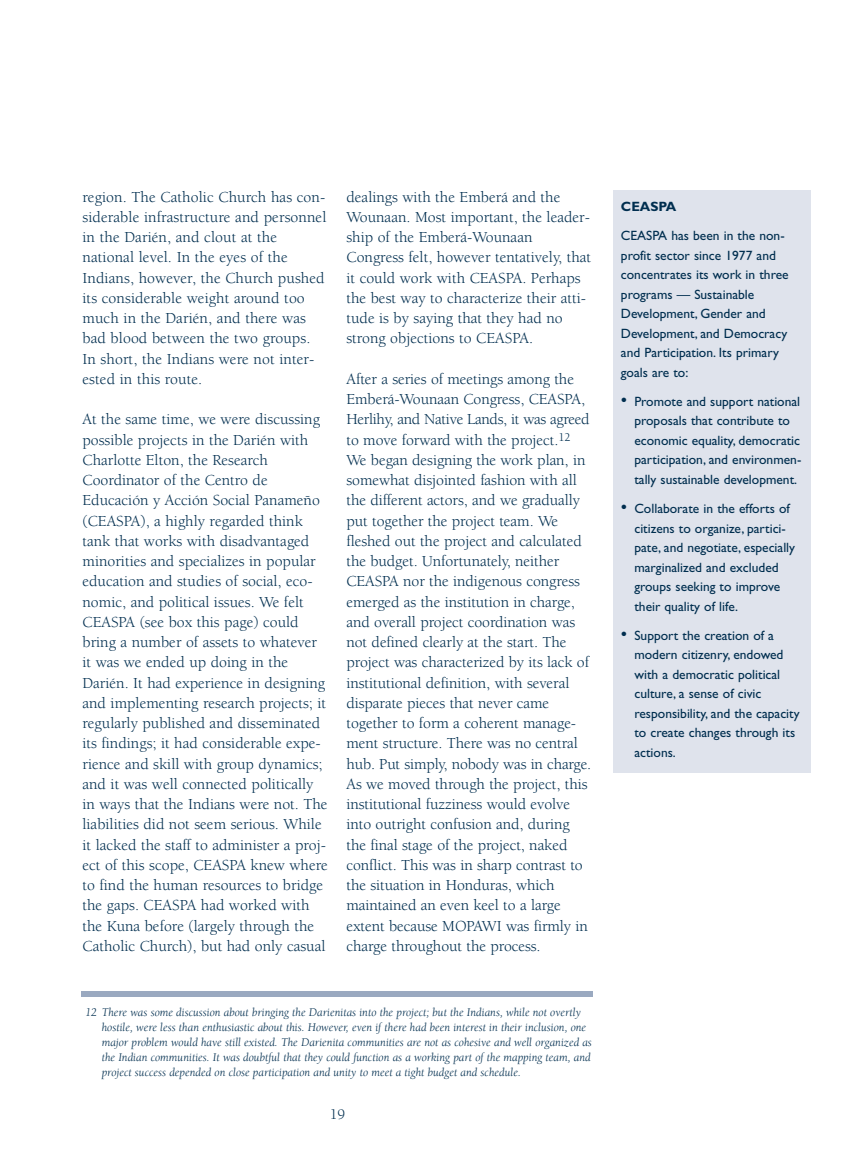
<style>
.page{position:relative;width:864px;height:1161px;background:#fff}
.page>*{position:absolute;margin:0;border:0;box-sizing:border-box;transform-origin:0 0}
.t1{font:15.75px/20.2px "Berkeley";color:#002e4f}
.t2{font:15px "Berkeley";color:#002e4f}
.t3{font:13.5px/19.5px "Gill Sans";color:#002e4f}
.t4{font:700 13.5px "Gill Sans";color:#002e4f}
.t5{font:italic 12px/15px "Berkeley";color:#002e4f}
.s1{font-size:18px}
</style>
<div class="page">
<div style="left:613px;top:190px;width:198px;height:583px;background:#dfe3ec"></div>
<div style="left:81px;top:992px;width:512px;height:5px;background:#9aa9c0"></div>
<p class="t1" style="left:82px;top:188px;width:246px">region. The Catholic Church has con&shy;siderable infrastructure and personnel in the Darién, and clout at the national level. In the eyes of the Indians, however, the Church pushed its considerable weight around too much in the Darién, and there was bad blood between the two groups.<br>In short, the Indians were not inter&shy;ested in this route.</p>
<p class="t1" style="left:82px;top:411px;width:247px">At the same time, we were discussing possible projects in the Darién with Charlotte Elton, the Research Coordinator of the Centro de Educación y Acción Social Panameño (CEASPA), a highly regarded think tank that works with disadvantaged minorities and specializes in popular education and studies of social, eco&shy;nomic, and political issues. We felt CEASPA (see box this page) could bring a number of assets to whatever it was we ended up doing in the Darién. It had experience in designing and implementing research projects; it regularly published and disseminated its findings; it had considerable expe&shy;rience and skill with group dynamics; and it was well connected politically in ways that the Indians were not. The liabilities did not seem serious. While it lacked the staff to administer a proj&shy;ect of this scope, CEASPA knew where to find the human resources to bridge the gaps. CEASPA had worked with the Kuna before (largely through the Catholic Church), but had only casual</p>
<p class="t1" style="left:346px;top:188px;width:246px">dealings with the Emberá and the Wounaan. Most important, the leader&shy;ship of the Emberá-Wounaan Congress felt, however tentatively, that it could work with CEASPA. Perhaps the best way to characterize their atti&shy;tude is by saying that they had no strong objections to CEASPA.</p>
<p class="t1" style="left:346px;top:370px;width:246px">After a series of meetings among the Emberá-Wounaan Congress, CEASPA, Herlihy, and Native Lands, it was agreed to move forward with the project.<sup>12<br></sup>We began designing the work plan, in somewhat disjointed fashion with all the different actors, and we gradually put together the project team. We fleshed out the project and calculated the budget. Unfortunately, neither CEASPA nor the indigenous congress emerged as the institution in charge, and overall project coordination was not defined clearly at the start. The project was characterized by its lack of institutional definition, with several disparate pieces that never came together to form a coherent manage&shy;ment structure. There was no central hub. Put simply, nobody was in charge.<br>As we moved through the project, this institutional fuzziness would evolve into outright confusion and, during the final stage of the project, naked conflict. This was in sharp contrast to the situation in Honduras, which maintained an even keel to a large extent because MOPAWI was firmly in charge throughout the process.</p>
<p class="t5" style="left:102px;top:1006px;width:492px;text-indent:-16px">12 There was some discussion about bringing the Darienitas into the project; but the Indians, while not overtly hostile, were less than enthusiastic about this. However, even if there had been interest in their inclusion, one major problem would have still existed. The Darienita communities are not as cohesive and well organized as the Indian communities. It was doubtful that they could function as a working part of the mapping team, and project success depended on close participation and unity to meet a tight budget and schedule.</p>
<p class="t2" style="left:330px;top:1108px;width:17px">19</p>
<p class="t4" style="left:621px;top:202px;width:57px">CEASPA</p>
<p class="t3" style="left:621px;top:227px;width:169px">CEASPA has been in the non&shy;profit sector since 1977 and concentrates its work in three programs — Sustainable<br>Development, Gender and<br>Development, and Democracy and Participation. Its primary goals are to:</p>
<p class="t3" style="left:634px;top:393px;width:168px;text-indent:-14px"><span class="s1">•</span> Promote and support national proposals that contribute to economic equality, democratic participation, and environmen&shy;tally sustainable development.</p>
<p class="t3" style="left:634px;top:500px;width:162px;text-indent:-14px"><span class="s1">•</span> Collaborate in the efforts of citizens to organize, partici&shy;pate, and negotiate, especially marginalized and excluded groups seeking to improve their quality of life.</p>
<p class="t3" style="left:634px;top:627px;width:167px;text-indent:-14px"><span class="s1">•</span> Support the creation of a modern citizenry, endowed with a democratic political culture, a sense of civic responsibility, and the capacity to create changes through its actions.</p>
</div>
